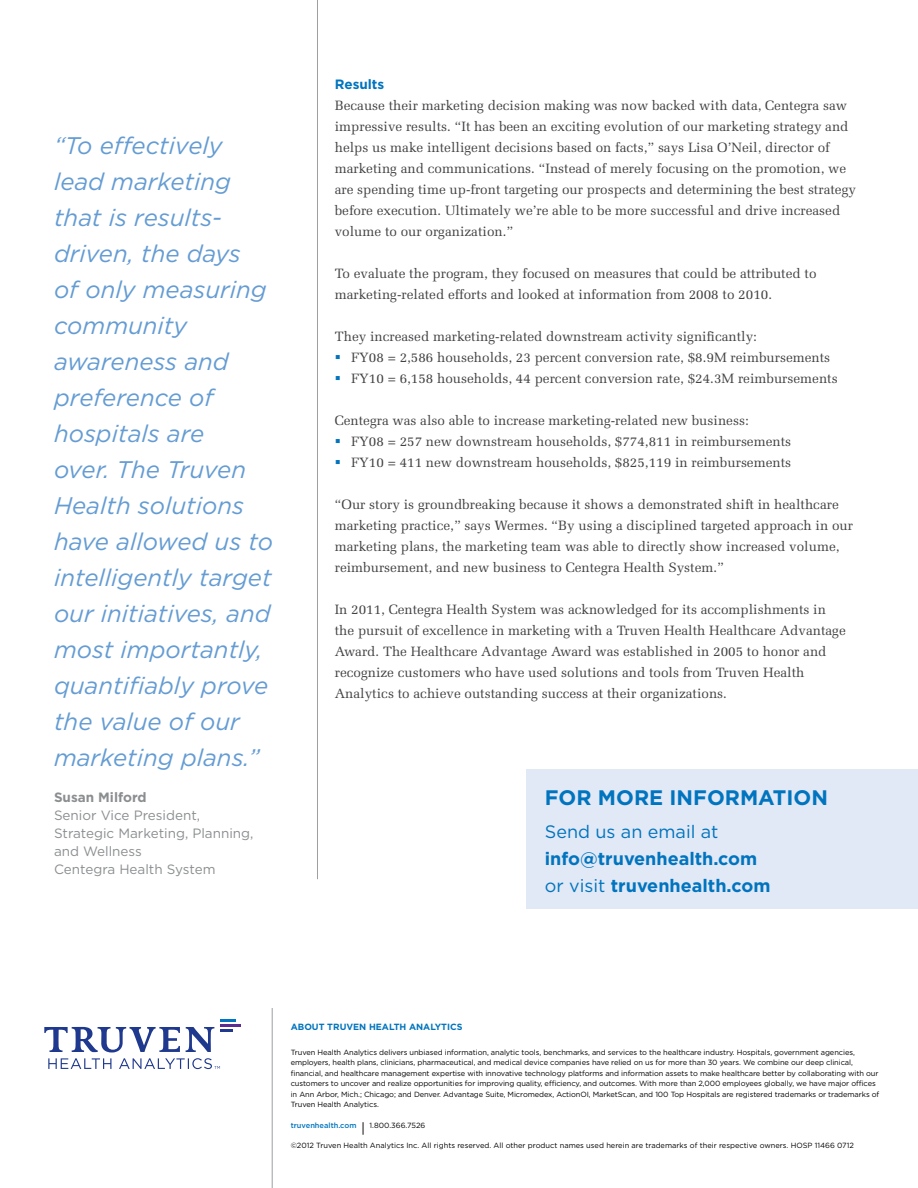
<style>
.page{position:relative;width:918px;height:1188px;background:#fff}
.page>*{position:absolute;margin:0;border:0;box-sizing:border-box;transform-origin:0 0}
.t1{font:italic 24px/36px "Gotham";color:#649cd3}
.t2{font:700 21px "Gotham";color:#0074be}
.t3{font:700 18px/27px "Gotham";color:#0074be}
.t4{font:18px "Gotham";color:#0074be}
.t5{font:13.5px/21px "Melior LT Std";color:#414042}
.t6{font:13.5px/18px "Gotham";color:#8b8e90}
.t7{font:700 13.5px "Gotham";color:#8b8e90}
.t8{font:700 13.5px "Gotham";color:#0074be}
.t9{font:700 9px "Gotham";color:#0074be}
.t10{font:7.5px/10.5px "Gotham";letter-spacing:-.01em;color:#000}
.t11{font:500 7.5px "Gotham";color:#0074be}
.s1{color:#0074be}
.s2{font-weight:400}
.s3{font-weight:400;font-size:13.5px;color:#000}
.s4{font-weight:400;color:#000}
</style>
<div class="page">
<hr style="left:220px;top:1024px;width:21px;height:3px;background:#5c2d91">
<hr style="left:220px;top:1019px;width:16px;height:3px;background:#0074be">
<svg style="left:44px;top:1027px;width:188px;height:42px"></svg>
<hr style="left:272px;top:1008px;width:1px;height:180px;background:#9d9fa2">
<div style="left:527px;top:770px;width:391px;height:139px;background:#e1e8f6"></div>
<hr style="left:317px;top:0;width:1px;height:879px;background:#9d9fa2">
<p class="t1" style="left:54px;top:127px;width:221px">“To effectively lead marketing that is results&shy;driven, the days<br>of only measuring community awareness and preference of hospitals are<br>over. The Truven<br>Health solutions have allowed us to intelligently target our initiatives, and most importantly, quantifiably prove the value of our marketing plans.”</p>
<p class="t7" style="left:54px;top:788px;width:94px">Susan Milford</p>
<p class="t6" style="left:54px;top:806px;width:201px">Senior Vice President,<br>Strategic Marketing, Planning, and Wellness<br>Centegra Health System</p>
<p class="t8" style="left:335px;top:75px;width:51px">Results</p>
<p class="t5" style="left:335px;top:95px;width:523px">Because their marketing decision making was now backed with data, Centegra saw impressive results. “It has been an exciting evolution of our marketing strategy and helps us make intelligent decisions based on facts,” says Lisa O’Neil, director of marketing and communications. “Instead of merely focusing on the promotion, we are spending time up-front targeting our prospects and determining the best strategy before execution. Ultimately we’re able to be more successful and drive increased volume to our organization.”</p>
<p class="t5" style="left:335px;top:263px;width:483px">To evaluate the program, they focused on measures that could be attributed to marketing-related efforts and looked at information from 2008 to 2010.</p>
<p class="t5" style="left:335px;top:326px;width:424px">They increased marketing-related downstream activity significantly:</p>
<p class="t5" style="left:335px;top:347px;width:497px"><span class="s1">▪</span> FY08 = 2,586 households, 23 percent conversion rate, $8.9M reimbursements</p>
<p class="t5" style="left:335px;top:368px;width:504px"><span class="s1">▪</span> FY10 = 6,158 households, 44 percent conversion rate, $24.3M reimbursements</p>
<p class="t5" style="left:335px;top:410px;width:415px">Centegra was also able to increase marketing-related new business:</p>
<p class="t5" style="left:335px;top:431px;width:458px"><span class="s1">▪</span> FY08 = 257 new downstream households, $774,811 in reimbursements</p>
<p class="t5" style="left:335px;top:452px;width:458px"><span class="s1">▪</span> FY10 = 411 new downstream households, $825,119 in reimbursements</p>
<p class="t5" style="left:335px;top:494px;width:520px">“Our story is groundbreaking because it shows a demonstrated shift in healthcare marketing practice,” says Wermes. “By using a disciplined targeted approach in our marketing plans, the marketing team was able to directly show increased volume, reimbursement, and new business to Centegra Health System.”</p>
<p class="t5" style="left:335px;top:599px;width:512px">In 2011, Centegra Health System was acknowledged for its accomplishments in the pursuit of excellence in marketing with a Truven Health Healthcare Advantage Award. The Healthcare Advantage Award was established in 2005 to honor and recognize customers who have used solutions and tools from Truven Health Analytics to achieve outstanding success at their organizations.</p>
<h2 class="t2" style="left:545px;top:784px;width:70px">For more</h2>
<h2 class="t2" style="left:670px;top:784px;width:16px">information</h2>
<h3 class="t4" style="left:545px;top:820px;width:175px">Send us an email at</h3>
<h3 class="t3" style="left:545px;top:845px;width:227px">info@truvenhealth.com <span class="s2">or visit</span> truvenhealth.com</h3>
<p class="t9" style="left:291px;top:1021px;width:173px">ABOUT TRUVEN HEALTH ANALYTICS</p>
<p class="t10" style="left:291px;top:1047px;width:590px">Truven Health Analytics delivers unbiased information, analytic tools, benchmarks, and services to the healthcare industry. Hospitals, government agencies, employers, health plans, clinicians, pharmaceutical, and medical device companies have relied on us for more than 30 years. We combine our deep clinical, financial, and healthcare management expertise with innovative technology platforms and information assets to make healthcare better by collaborating with our customers to uncover and realize opportunities for improving quality, efficiency, and outcomes. With more than 2,000 employees globally, we have major offices in Ann Arbor, Mich.; Chicago; and Denver. Advantage Suite, Micromedex, ActionOI, MarketScan, and 100 Top Hospitals are registered trademarks or trademarks of Truven Health Analytics.</p>
<p class="t11" style="left:291px;top:1121px;width:136px">truvenhealth.com <span class="s3">|</span> <span class="s4">1.800.366.7526</span></p>
<p class="t10" style="left:291px;top:1140px;width:565px">©2012 Truven Health Analytics Inc. All rights reserved. All other product names used herein are trademarks of their respective owners. HOSP 11466 0712</p>
</div>
